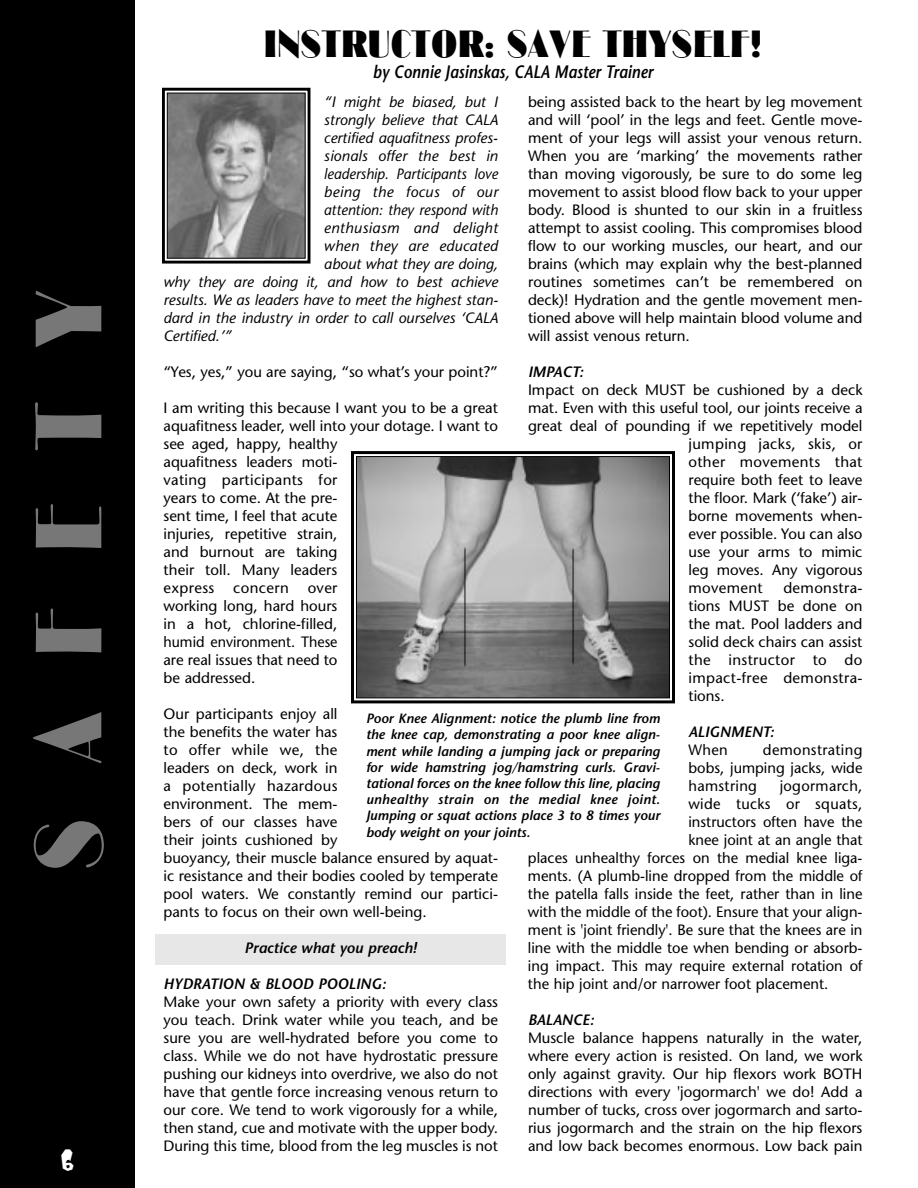
<style>
.page{position:relative;width:918px;height:1188px;background:#fff}
.page>*{position:absolute;margin:0;border:0;box-sizing:border-box;transform-origin:0 0}
.t1{font:89.25px "Cg Broadway";letter-spacing:.61em;color:#777}
.t2{font:36px "Cg Broadway";color:#000}
.t3{font:27px "Kerouac";color:#fff}
.t4{font:italic 600 18px "Stone Sans";color:#000;scale:.85 1}
.t5{font:15px/18px "Stone Sans";color:#000;text-align:justify}
.t6{font:italic 15px "Stone Sans";color:#000}
.t7{font:15px "Stone Sans";letter-spacing:.025em;color:#000}
.t8{font:italic 600 15px "Stone Sans";color:#000}
.t9{font:italic 15px "Stone Sans";color:#000;scale:.95 1}
.t10{font:italic 15px "Stone Sans";letter-spacing:.025em;color:#000}
.t11{font:italic 600 13.5px/16.2px "Stone Sans";color:#000;text-align:justify}
</style>
<div class="page">
<div style="left:155px;top:934px;width:351px;height:30px;background:#e7e7e7"></div>
<div style="left:0;top:0;width:135px;height:1188px;background:#000"></div>
<img style="left:358px;top:458px;width:310px;height:238px">
<div style="left:351px;top:451px;width:324px;height:252px;border:3px solid #000"></div>
<div style="left:356px;top:456px;width:314px;height:242px;border:1px solid #000"></div>
<img style="left:169px;top:95px;width:135px;height:162px">
<div style="left:162px;top:88px;width:148px;height:176px;border:3px solid #000"></div>
<div style="left:167px;top:93px;width:139px;height:166px;border:1px solid #000"></div>
<h1 class="t1" style="left:31px;top:871px;width:582px;rotate:-90deg">SAFETY</h1>
<h3 class="t3" style="left:61px;top:1149px;width:15px">6</h3>
<h2 class="t2" style="left:264px;top:29px;width:500px">INSTRUCTOR: SAVE THYSELF!</h2>
<p class="t4" style="left:373px;top:65px;width:331px">by Connie Jasinskas, CALA Master Trainer</p>
<p class="t6" style="left:324px;top:96px;width:176px">“I might be biased, but I</p>
<p class="t6" style="left:324px;top:114px;width:176px">strongly believe that CALA</p>
<p class="t6" style="left:324px;top:132px;width:176px">certified aquafitness profes-</p>
<p class="t6" style="left:324px;top:150px;width:176px">sionals offer the best in</p>
<p class="t9" style="left:324px;top:168px;width:185px">leadership. Participants love</p>
<p class="t10" style="left:324px;top:186px;width:176px">being the focus of our</p>
<p class="t9" style="left:324px;top:204px;width:185px">attention: they respond with</p>
<p class="t10" style="left:324px;top:222px;width:176px">enthusiasm and delight</p>
<p class="t6" style="left:324px;top:240px;width:176px">when they are educated</p>
<p class="t6" style="left:324px;top:258px;width:176px">about what they are doing,</p>
<p class="t6" style="left:164px;top:276px;width:336px">why they are doing it, and how to best achieve</p>
<p class="t6" style="left:164px;top:294px;width:336px">results. We as leaders have to meet the highest stan-</p>
<p class="t6" style="left:164px;top:312px;width:336px">dard in the industry in order to call ourselves ‘CALA</p>
<p class="t6" style="left:164px;top:330px;width:69px">Certified.’”</p>
<p class="t5" style="left:164px;top:364px;width:336px">“Yes, yes,” you are saying, “so what’s your point?”</p>
<p class="t5" style="left:164px;top:400px;width:336px;text-align:left">I am writing this because I want you to be a great aquafitness leader, well into your dotage. I want to see aged, happy, healthy<br>aquafitness leaders moti-<br>vating participants for<br>years to come. At the pre-<br>sent time, I feel that acute<br>injuries, repetitive strain,<br>and burnout are taking<br>their toll. Many leaders<br>express</p>
<p class="t5" style="left:528px;top:94px;width:336px">being assisted back to the heart by leg movement and will ‘pool’ in the legs and feet. Gentle move&shy;ment of your legs will assist your venous return.<br>When you are ‘marking’ the movements rather than moving vigorously, be sure to do some leg movement to assist blood flow back to your upper body. Blood is shunted to our skin in a fruitless attempt to assist cooling. This compromises blood flow to our working muscles, our heart, and our brains (which may explain why the best-planned routines sometimes can’t be remembered on deck)! Hydration and the gentle movement men&shy;tioned above will help maintain blood volume and will assist venous return.</p>
<p class="t8" style="left:528px;top:366px;width:57px">IMPACT:</p>
<p class="t5" style="left:528px;top:382px;width:336px">Impact on deck MUST be cushioned by a deck</p>
<p class="t5" style="left:528px;top:400px;width:336px">mat. Even with this useful tool, our joints receive a</p>
<p class="t5" style="left:528px;top:418px;width:336px">great deal of pounding if we repetitively model</p>
<p class="t7" style="left:688px;top:438px;width:175px">jumping jacks, skis, or</p>
<p class="t7" style="left:688px;top:456px;width:175px">other movements that</p>
<p class="t5" style="left:688px;top:472px;width:176px">require both feet to leave</p>
<p class="t5" style="left:688px;top:490px;width:176px">the floor. Mark (‘fake’) air-</p>
<p class="t5" style="left:689px;top:508px;width:176px">borne movements when-</p>
<p class="t5" style="left:689px;top:526px;width:176px">ever possible. You can also</p>
<p class="t5" style="left:689px;top:544px;width:176px">use your arms to mimic</p>
<p class="t5" style="left:689px;top:562px;width:176px">leg moves. Any vigorous</p>
<p class="t7" style="left:689px;top:582px;width:76px">movement</p>
<p class="t5" style="left:689px;top:580px;width:176px;text-indent:95px">demonstra&shy;tions MUST be done on the mat. Pool ladders and solid deck chairs can assist the instructor to do impact-free demonstra&shy;tions.</p>
<p class="t8" style="left:688px;top:726px;width:87px">ALIGNMENT:</p>
<p class="t5" style="left:688px;top:742px;width:41px">When</p>
<p class="t5" style="left:164px;top:580px;width:176px;text-indent:144px">over working long, hard hours in a hot, chlorine-filled, humid environment. These are real issues that need to be addressed.</p>
<p class="t5" style="left:164px;top:706px;width:336px;text-align:left">Our participants enjoy all<br>the benefits the water has<br>to offer while we, the<br>leaders on deck, work in<br>a potentially hazardous<br>environment. The mem-<br>bers of our classes have<br>their joints cushioned by<br>buoyancy, their muscle balance ensured by aquat&shy;ic resistance and their bodies cooled by temperate pool waters. We constantly remind our partici&shy;pants to focus on their own well-being.</p>
<p class="t8" style="left:244px;top:942px;width:174px">Practice what you preach!</p>
<p class="t8" style="left:164px;top:978px;width:224px">HYDRATION &amp; BLOOD POOLING:</p>
<p class="t5" style="left:164px;top:994px;width:336px">Make your own safety a priority with every class you teach. Drink water while you teach, and be sure you are well-hydrated before you come to class. While we do not have hydrostatic pressure pushing our kidneys into overdrive, we also do not have that gentle force increasing venous return to our core. We tend to work vigorously for a while, then stand, cue and motivate with the upper body.<br>During this time, blood from the leg muscles is not</p>
<p class="t7" style="left:233px;top:582px;width:57px">concern</p>
<p class="t11" style="left:366px;top:712px;width:296px">Poor Knee Alignment: notice the plumb line from the knee cap, demonstrating a poor knee align&shy;ment while landing a jumping jack or preparing for wide hamstring jog/hamstring curls. Gravi&shy;tational forces on the knee follow this line, placing unhealthy strain on the medial knee joint.<br>Jumping or squat actions place 3 to 8 times your body weight on your joints.</p>
<p class="t5" style="left:688px;top:742px;width:176px;text-indent:74px">demonstrating bobs, jumping jacks, wide hamstring</p>
<p class="t7" style="left:780px;top:780px;width:84px">jogormarch,</p>
<p class="t7" style="left:688px;top:798px;width:176px">wide tucks or squats,</p>
<p class="t5" style="left:688px;top:814px;width:175px">instructors often have the</p>
<p class="t5" style="left:688px;top:832px;width:175px">knee joint at an angle that</p>
<p class="t5" style="left:528px;top:850px;width:336px">places unhealthy forces on the medial knee liga-</p>
<p class="t5" style="left:528px;top:868px;width:336px">ments. (A plumb-line dropped from the middle of</p>
<p class="t5" style="left:528px;top:886px;width:336px">the patella falls inside the feet, rather than in line</p>
<p class="t5" style="left:528px;top:904px;width:336px">with the middle of the foot). Ensure that your align-</p>
<p class="t5" style="left:528px;top:922px;width:336px">ment is 'joint friendly'. Be sure that the knees are in</p>
<p class="t5" style="left:528px;top:940px;width:336px">line with the middle toe when bending or absorb-</p>
<p class="t5" style="left:528px;top:958px;width:336px">ing impact. This may require external rotation of</p>
<p class="t5" style="left:528px;top:976px;width:302px">the hip joint and/or narrower foot placement.</p>
<p class="t8" style="left:528px;top:1014px;width:68px">BALANCE:</p>
<p class="t5" style="left:528px;top:1030px;width:336px">Muscle balance happens naturally in the water, where every action is resisted. On land, we work only against gravity. Our hip flexors work BOTH directions with every 'jogormarch' we do! Add a number of tucks, cross over jogormarch and sarto&shy;rius jogormarch and the strain on the hip flexors and low back becomes enormous. Low back pain</p>
</div>
